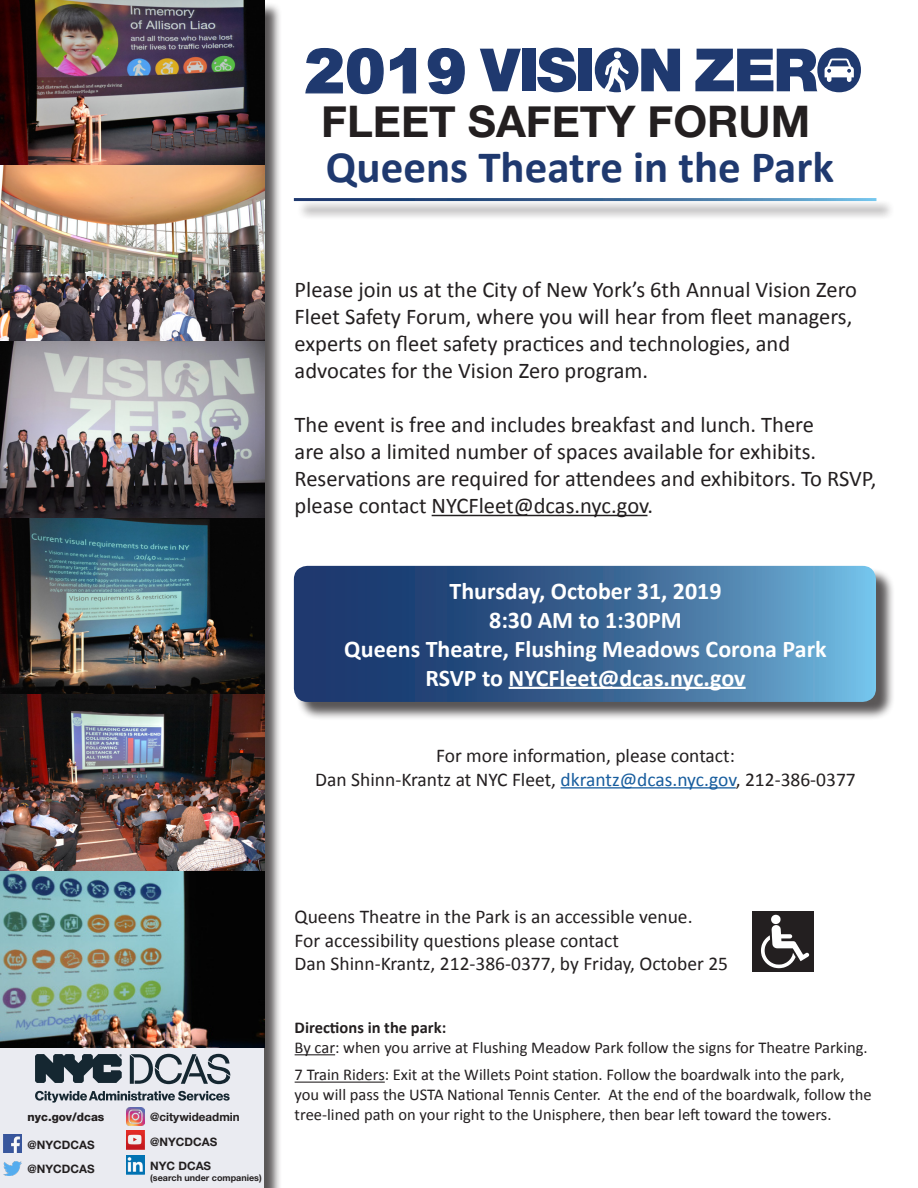
<style>
.page{position:relative;width:918px;height:1188px;background:#fff}
.page>*{position:absolute;margin:0;border:0;box-sizing:border-box;transform-origin:0 0}
.t1{font:900 60.9px "Arial";color:#1f396f}
.t2{font:700 45px "Calibri";color:#1f396f}
.t3{font:700 43.5px "Helvetica Neue";color:#231f20}
.t4{font:700 24px/28.8px "Calibri";color:#fff;text-align:center}
.t5{font:22.5px/27px "Calibri";color:#231f20}
.t6{font:19.5px/23.4px "Calibri";color:#231f20;text-align:center}
.t7{font:16.5px/27.3px "Calibri";color:#231f20}
.t8{font:700 16.5px "Calibri";color:#231f20}
.t9{font:700 11.55px/24.5px "Helvetica Neue LT Pro";color:#231f20}
.t10{font:800 11.55px "Helvetica Neue LT Pro";color:#231f20}
.t11{font:700 9px "Helvetica Neue LT Pro";color:#231f20}
.s1{color:#175d9e}
</style>
<div class="page">
<div style="left:296px;top:568px;width:599px;height:153px;background:#231f20;opacity:.75"></div>
<svg style="left:294px;top:566px;width:582px;height:136px;background:#3c6998"></svg>
<div style="left:2px;top:2px;width:280px;height:1186px;background:#231f20;opacity:.75"></div>
<div style="left:0;top:0;width:263px;height:1188px;background:#eaebf1"></div>
<img style="left:3px;top:1135px;width:18px;height:18px">
<img style="left:3px;top:1161px;width:18px;height:15px">
<img style="left:126px;top:1108px;width:18px;height:17px">
<img style="left:126px;top:1130px;width:18px;height:19px">
<img style="left:126px;top:1155px;width:18px;height:19px">
<img style="left:0;top:0;width:264px;height:1047px">
<img style="left:753px;top:911px;width:60px;height:61px">
<hr style="left:432px;top:515px;width:215px;height:1px;background:#231f20">
<hr style="left:509px;top:687px;width:237px;height:2px;background:#fff">
<hr style="left:561px;top:787px;width:175px;height:2px;background:#175d9e">
<hr style="left:295px;top:1054px;width:40px;height:1px;background:#231f20">
<hr style="left:295px;top:1082px;width:90px;height:1px;background:#231f20">
<svg style="left:305px;top:47px;width:112px;height:48px"></svg>
<svg style="left:427px;top:48px;width:38px;height:47px"></svg>
<svg style="left:480px;top:49px;width:41px;height:42px"></svg>
<div style="left:522px;top:49px;width:13px;height:42px;background:#1f396f"></div>
<svg style="left:537px;top:48px;width:39px;height:44px"></svg>
<div style="left:579px;top:49px;width:13px;height:42px;background:#1f396f"></div>
<svg style="left:595px;top:48px;width:85px;height:44px"></svg>
<svg style="left:695px;top:48px;width:166px;height:44px"></svg>
<div style="left:296px;top:200px;width:599px;height:20px;background:#231f20;opacity:.75"></div>
<hr style="left:294px;top:198px;width:582px;height:3px;background:#fff">
<svg style="left:130px;top:1054px;width:100px;height:30px"></svg>
<svg style="left:35px;top:1054px;width:87px;height:29px"></svg>
<svg style="left:35px;top:1091px;width:195px;height:12px"></svg>
<h1 class="t1" style="left:304px;top:27px;width:164px">2019</h1>
<h3 class="t3" style="left:321px;top:88px;width:491px">FLEET SAFETY FORUM</h3>
<h2 class="t2" style="left:326px;top:138px;width:510px">Queens Theatre in the Park</h2>
<p class="t5" style="left:295px;top:276px;width:564px">Please join us at the City of New York’s 6th Annual Vision Zero Fleet Safety Forum, where you will hear from fleet managers, experts on fleet safety practices and technologies, and advocates for the Vision Zero program.</p>
<p class="t5" style="left:295px;top:411px;width:583px">The event is free and includes breakfast and lunch. There<br>are also a limited number of spaces available for exhibits.<br>Reservations are required for attendees and exhibitors. To RSVP, please contact NYCFleet@dcas.nyc.gov.</p>
<p class="t4" style="left:344px;top:577px;width:484px">Thursday, October 31, 2019<br>8:30 AM to 1:30PM<br>Queens Theatre, Flushing Meadows Corona Park<br>RSVP to NYCFleet@dcas.nyc.gov</p>
<p class="t6" style="left:315px;top:744px;width:542px">For more information, please contact:<br>Dan Shinn-Krantz at NYC Fleet, <span class="s1">dkrantz@dcas.nyc.gov</span>, 212-386-0377</p>
<p class="t10" style="left:28px;top:1110px;width:78px">nyc.gov/dcas</p>
<p class="t9" style="left:28px;top:1132px;width:68px">@NYCDCAS @NYCDCAS</p>
<p class="t9" style="left:150px;top:1105px;width:91px">@citywideadmin @NYCDCAS<br>NYC DCAS</p>
<p class="t11" style="left:150px;top:1172px;width:113px">(search under companies)</p>
<p class="t6" style="left:295px;top:905px;width:435px;text-align:left">Queens Theatre in the Park is an accessible venue.<br>For accessibility questions please contact<br>Dan Shinn-Krantz, 212-386-0377, by Friday, October 25</p>
<p class="t8" style="left:295px;top:1017px;width:153px">Directions in the park:</p>
<p class="t7" style="left:295px;top:1034px;width:575px">By car: when you arrive at Flushing Meadow Park follow the signs for Theatre Parking.<br>7 Train Riders: Exit at the Willets Point station. Follow the boardwalk into the park,</p>
<p class="t7" style="left:295px;top:1085px;width:579px;line-height:19.8px">you will pass the USTA National Tennis Center. At the end of the boardwalk, follow the tree-lined path on your right to the Unisphere, then bear left toward the towers.</p>
</div>
